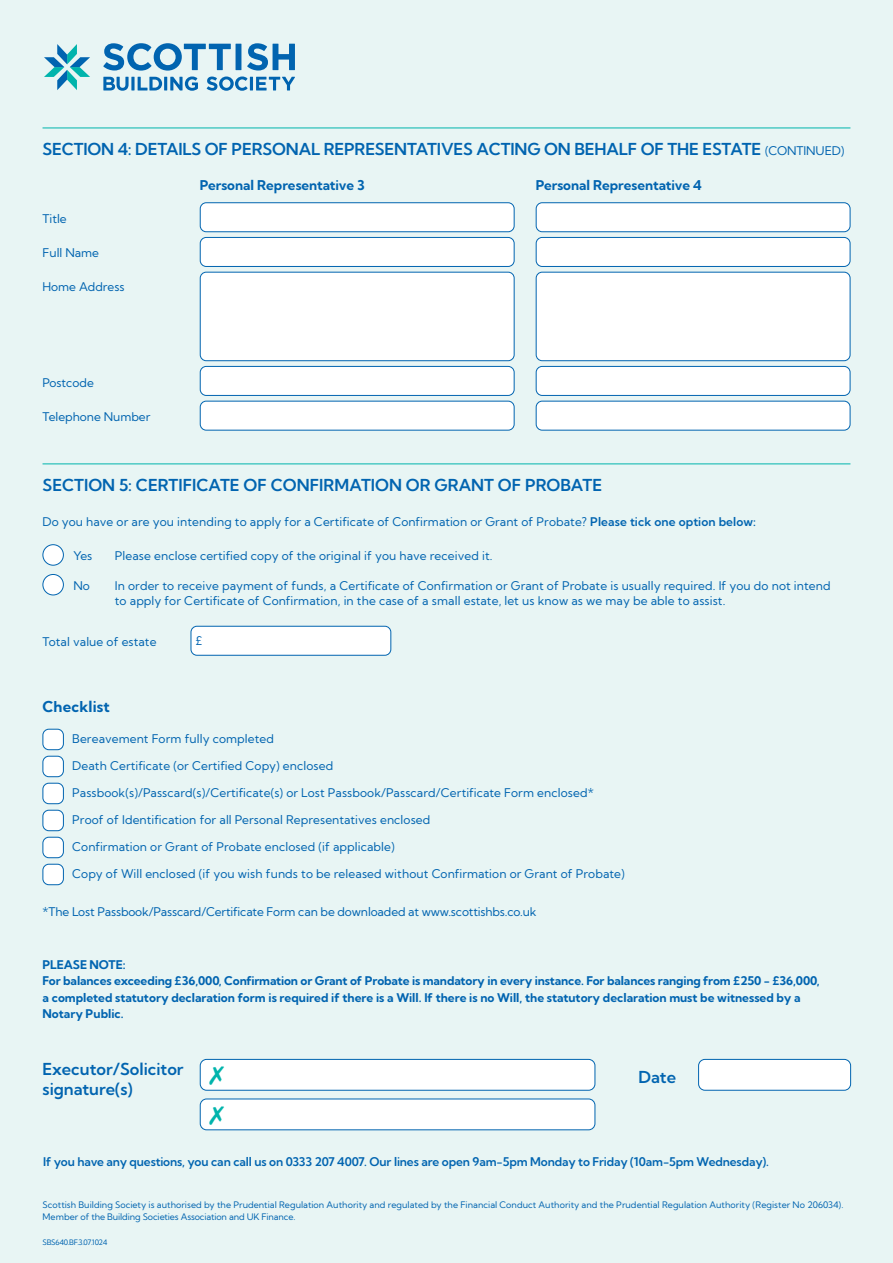
<style>
.page{position:relative;width:893px;height:1263px;background:#e8f5f4}
.page>*{position:absolute;margin:0;border:0;box-sizing:border-box;transform-origin:0 0}
.t1{font:16.5px/19.8px "Kumbh Sans";letter-spacing:-.01em;color:#0164b0}
.t2{font:15px "Kumbh Sans";letter-spacing:.01em;color:#0164b0}
.t3{font:13.5px "Kumbh Sans";color:#0164b0}
.t4{font:12px/16.5px "Kumbh Sans";color:#0164b0}
.t5{font:9px/12px "Kumbh Sans";letter-spacing:.005em;color:#0164b0}
.t6{font:7.5px "Kumbh Sans";letter-spacing:-.03em;color:#0164b0}
.s1{font-size:12px}
</style>
<div class="page">
<svg style="left:44px;top:44px;width:46px;height:46px"></svg>
<svg style="left:103px;top:77px;width:26px;height:14px"></svg>
<svg style="left:131px;top:77px;width:4px;height:13px"></svg>
<svg style="left:138px;top:77px;width:60px;height:14px"></svg>
<svg style="left:207px;top:77px;width:88px;height:14px"></svg>
<svg style="left:103px;top:43px;width:128px;height:28px"></svg>
<div style="left:236px;top:44px;width:5px;height:26px;background:#0164b0"></div>
<svg style="left:247px;top:43px;width:48px;height:28px"></svg>
<div style="left:43px;top:729px;width:20px;height:21px;background:#fff;border-radius:6px"></div>
<div style="left:43px;top:729px;width:21px;height:21px;border:1px solid #0164b0;border-radius:6px"></div>
<div style="left:43px;top:756px;width:20px;height:21px;background:#fff;border-radius:6px"></div>
<div style="left:43px;top:756px;width:21px;height:21px;border:1px solid #0164b0;border-radius:6px"></div>
<div style="left:43px;top:783px;width:20px;height:21px;background:#fff;border-radius:6px"></div>
<div style="left:43px;top:783px;width:21px;height:21px;border:1px solid #0164b0;border-radius:6px"></div>
<div style="left:43px;top:810px;width:20px;height:21px;background:#fff;border-radius:6px"></div>
<div style="left:43px;top:810px;width:21px;height:21px;border:1px solid #0164b0;border-radius:6px"></div>
<div style="left:43px;top:837px;width:20px;height:21px;background:#fff;border-radius:6px"></div>
<div style="left:43px;top:837px;width:21px;height:21px;border:1px solid #0164b0;border-radius:6px"></div>
<div style="left:43px;top:864px;width:20px;height:21px;background:#fff;border-radius:6px"></div>
<div style="left:43px;top:864px;width:21px;height:21px;border:1px solid #0164b0;border-radius:6px"></div>
<hr style="left:43px;top:463px;width:807px;height:1px;background:#00b4ac">
<div style="left:43px;top:574px;width:20px;height:21px;background:#fff;border-radius:50%"></div>
<div style="left:43px;top:574px;width:21px;height:21px;border:1px solid #0164b0;border-radius:50%"></div>
<div style="left:43px;top:545px;width:20px;height:20px;background:#fff;border-radius:50%"></div>
<div style="left:43px;top:544px;width:21px;height:22px;border:1px solid #0164b0;border-radius:50%"></div>
<div style="left:191px;top:626px;width:200px;height:29px;background:#fff;border-radius:6px"></div>
<div style="left:191px;top:626px;width:200px;height:30px;border:1px solid #0164b0;border-radius:6px"></div>
<div style="left:200px;top:1059px;width:395px;height:31px;background:#fff;border-radius:6px"></div>
<div style="left:200px;top:1059px;width:395px;height:31px;border:1px solid #0164b0;border-radius:6px"></div>
<div style="left:200px;top:1099px;width:395px;height:31px;background:#fff;border-radius:6px"></div>
<div style="left:200px;top:1098px;width:395px;height:32px;border:1px solid #0164b0;border-radius:6px"></div>
<div style="left:699px;top:1059px;width:152px;height:31px;background:#fff;border-radius:6px"></div>
<div style="left:698px;top:1059px;width:153px;height:31px;border:1px solid #0164b0;border-radius:6px"></div>
<hr style="left:43px;top:128px;width:807px;height:1px;background:#00b4ac">
<div style="left:200px;top:237px;width:314px;height:29px;background:#fff;border-radius:6px"></div>
<div style="left:200px;top:237px;width:314px;height:30px;border:1px solid #0164b0;border-radius:6px"></div>
<div style="left:536px;top:237px;width:314px;height:29px;background:#fff;border-radius:6px"></div>
<div style="left:536px;top:237px;width:314px;height:30px;border:1px solid #0164b0;border-radius:6px"></div>
<div style="left:200px;top:272px;width:314px;height:89px;background:#fff;border-radius:6px"></div>
<div style="left:200px;top:272px;width:314px;height:89px;border:1px solid #0164b0;border-radius:6px"></div>
<div style="left:536px;top:272px;width:314px;height:89px;background:#fff;border-radius:6px"></div>
<div style="left:536px;top:272px;width:314px;height:89px;border:1px solid #0164b0;border-radius:6px"></div>
<div style="left:200px;top:401px;width:314px;height:29px;background:#fff;border-radius:6px"></div>
<div style="left:200px;top:401px;width:314px;height:29px;border:1px solid #0164b0;border-radius:6px"></div>
<div style="left:536px;top:401px;width:314px;height:29px;background:#fff;border-radius:6px"></div>
<div style="left:536px;top:401px;width:314px;height:29px;border:1px solid #0164b0;border-radius:6px"></div>
<div style="left:200px;top:366px;width:314px;height:29px;background:#fff;border-radius:6px"></div>
<div style="left:200px;top:366px;width:314px;height:30px;border:1px solid #0164b0;border-radius:6px"></div>
<div style="left:536px;top:366px;width:314px;height:29px;background:#fff;border-radius:6px"></div>
<div style="left:536px;top:366px;width:314px;height:30px;border:1px solid #0164b0;border-radius:6px"></div>
<div style="left:200px;top:203px;width:314px;height:29px;background:#fff;border-radius:6px"></div>
<div style="left:200px;top:202px;width:314px;height:30px;border:1px solid #0164b0;border-radius:6px"></div>
<div style="left:536px;top:203px;width:314px;height:29px;background:#fff;border-radius:6px"></div>
<div style="left:536px;top:202px;width:314px;height:30px;border:1px solid #0164b0;border-radius:6px"></div>
<h1 class="t1" style="left:43px;top:139px;width:803px">SECTION 4: DETAILS OF PERSONAL REPRESENTATIVES ACTING ON BEHALF OF THE ESTATE <span class="s1">(CONTINUED)</span></h1>
<p class="t4" style="left:43px;top:211px;width:26px">Title</p>
<p class="t4" style="left:43px;top:245px;width:58px">Full Name</p>
<p class="t4" style="left:43px;top:279px;width:84px">Home Address</p>
<p class="t4" style="left:43px;top:374px;width:53px">Postcode</p>
<p class="t4" style="left:43px;top:409px;width:109px">Telephone Number</p>
<p class="t3" style="left:200px;top:177px;width:167px">Personal Representative 3</p>
<p class="t3" style="left:536px;top:177px;width:167px">Personal Representative 4</p>
<h1 class="t1" style="left:43px;top:475px;width:561px">SECTION 5: CERTIFICATE OF CONFIRMATION OR GRANT OF PROBATE</h1>
<p class="t4" style="left:43px;top:514px;width:715px">Do you have or are you intending to apply for a Certificate of Confirmation or Grant of Probate? Please tick one option below:</p>
<p class="t4" style="left:115px;top:547px;width:379px">Please enclose certified copy of the original if you have received it.</p>
<p class="t4" style="left:73px;top:547px;width:21px">Yes</p>
<p class="t4" style="left:73px;top:577px;width:18px">No</p>
<p class="t4" style="left:115px;top:578px;width:717px;line-height:15px">In order to receive payment of funds, a Certificate of Confirmation or Grant of Probate is usually required. If you do not intend to apply for Certificate of Confirmation, in the case of a small estate, let us know as we may be able to assist.</p>
<p class="t4" style="left:43px;top:633px;width:115px">Total value of estate</p>
<p class="t4" style="left:196px;top:632px;width:9px">£</p>
<p class="t2" style="left:43px;top:697px;width:69px">Checklist</p>
<p class="t4" style="left:72px;top:731px;width:203px">Bereavement Form fully completed</p>
<p class="t4" style="left:72px;top:758px;width:262px">Death Certificate (or Certified Copy) enclosed</p>
<p class="t4" style="left:72px;top:785px;width:523px">Passbook(s)/Passcard(s)/Certificate(s) or Lost Passbook/Passcard/Certificate Form enclosed*</p>
<p class="t4" style="left:72px;top:812px;width:360px">Proof of Identification for all Personal Representatives enclosed</p>
<p class="t4" style="left:72px;top:839px;width:324px">Confirmation or Grant of Probate enclosed (if applicable)</p>
<p class="t4" style="left:72px;top:866px;width:554px">Copy of Will enclosed (if you wish funds to be released without Confirmation or Grant of Probate)</p>
<p class="t4" style="left:43px;top:903px;width:495px">*The Lost Passbook/Passcard/Certificate Form can be downloaded at www.scottishbs.co.uk</p>
<p class="t4" style="left:43px;top:956px;width:779px">PLEASE NOTE:<br>For balances exceeding £36,000, Confirmation or Grant of Probate is mandatory in every instance. For balances ranging from £250 - £36,000, a completed statutory declaration form is required if there is a Will. If there is no Will, the statutory declaration must be witnessed by a Notary Public.</p>
<h1 class="t1" style="left:43px;top:1059px;width:143px">Executor/Solicitor signature(s)</h1>
<h1 class="t1" style="left:638px;top:1067px;width:39px">Date</h1>
<p class="t4" style="left:43px;top:1153px;width:727px">If you have any questions, you can call us on 0333 207 4007. Our lines are open 9am-5pm Monday to Friday (10am-5pm Wednesday).</p>
<p class="t5" style="left:43px;top:1199px;width:802px">Scottish Building Society is authorised by the Prudential Regulation Authority and regulated by the Financial Conduct Authority and the Prudential Regulation Authority (Register No 206034).<br>Member of the Building Societies Association and UK Finance.</p>
<p class="t6" style="left:43px;top:1238px;width:66px">SBS640.BF.3.07.1024</p>
</div>
